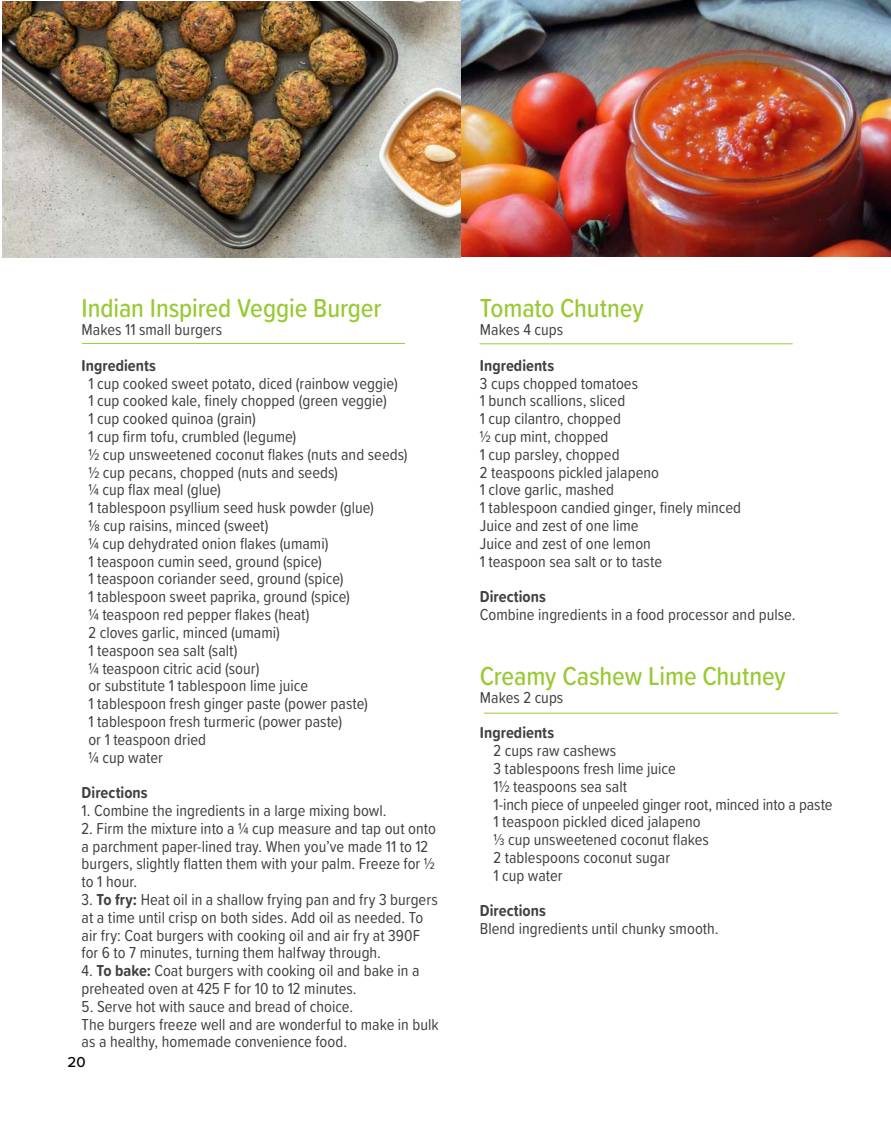
<style>
.page{position:relative;width:891px;height:1134px;background:#fff}
.page>*{position:absolute;margin:0;border:0;box-sizing:border-box;transform-origin:0 0}
.Story_Head{font:500 27px "Proxima Soft Cond";letter-spacing:-.005em;color:#99c933}
.Story_Head-2{font:16.5px/17.9px "Proxima Soft Cond";color:#414042}
.Story_Head-3{font:700 16.5px "Proxima Soft Cond";color:#414042}
.t1{font:500 15px "Proxima Nova";color:#000}
.s1{font-weight:700}
</style>
<div class="page">
<img style="left:462px;top:0;width:429px;height:257px">
<img style="left:2px;top:2px;width:459px;height:255px">
<hr style="left:82px;top:343px;width:323px;height:1px;background:#9aca3c">
<hr style="left:480px;top:343px;width:313px;height:1px;background:#9aca3c">
<hr style="left:484px;top:713px;width:354px;height:1px;background:#9aca3c">
<p class="Story_Head" style="left:82px;top:288px;width:301px">Indian Inspired Veggie Burger</p>
<p class="Story_Head-2" style="left:82px;top:320px;width:142px">Makes 11 small burgers</p>
<p class="Story_Head-3" style="left:82px;top:353px;width:76px">Ingredients</p>
<p class="Story_Head-2" style="left:88px;top:373px;width:311px">1 cup cooked sweet potato, diced (rainbow veggie)</p>
<p class="Story_Head-2" style="left:88px;top:391px;width:300px">1 cup cooked kale, finely chopped (green veggie)</p>
<p class="Story_Head-2" style="left:88px;top:409px;width:169px">1 cup cooked quinoa (grain)</p>
<p class="Story_Head-2" style="left:88px;top:427px;width:210px">1 cup firm tofu, crumbled (legume)</p>
<p class="Story_Head-2" style="left:88px;top:445px;width:321px">½ cup unsweetened coconut flakes (nuts and seeds)</p>
<p class="Story_Head-2" style="left:88px;top:463px;width:251px">½ cup pecans, chopped (nuts and seeds)</p>
<p class="Story_Head-2" style="left:88px;top:480px;width:134px">¼ cup flax meal (glue)</p>
<p class="Story_Head-2" style="left:88px;top:498px;width:287px">1 tablespoon psyllium seed husk powder (glue)</p>
<p class="Story_Head-2" style="left:88px;top:516px;width:182px">⅛ cup raisins, minced (sweet)</p>
<p class="Story_Head-2" style="left:88px;top:534px;width:242px">¼ cup dehydrated onion flakes (umami)</p>
<p class="Story_Head-2" style="left:88px;top:552px;width:235px">1 teaspoon cumin seed, ground (spice)</p>
<p class="Story_Head-2" style="left:88px;top:569px;width:257px">1 teaspoon coriander seed, ground (spice)</p>
<p class="Story_Head-2" style="left:88px;top:587px;width:263px">1 tablespoon sweet paprika, ground (spice)</p>
<p class="Story_Head-2" style="left:88px;top:605px;width:223px">¼ teaspoon red pepper flakes (heat)</p>
<p class="Story_Head-2" style="left:88px;top:623px;width:193px">2 cloves garlic, minced (umami)</p>
<p class="Story_Head-2" style="left:88px;top:641px;width:151px">1 teaspoon sea salt (salt)</p>
<p class="Story_Head-2" style="left:88px;top:658px;width:221px">¼ teaspoon citric acid (sour)<br>or substitute 1 tablespoon lime juice</p>
<p class="Story_Head-2" style="left:88px;top:694px;width:281px">1 tablespoon fresh ginger paste (power paste)</p>
<p class="Story_Head-2" style="left:88px;top:712px;width:255px">1 tablespoon fresh turmeric (power paste) or 1 teaspoon dried</p>
<p class="Story_Head-2" style="left:88px;top:747px;width:76px">¼ cup water</p>
<p class="Story_Head-3" style="left:82px;top:780px;width:68px">Directions</p>
<p class="Story_Head-2" style="left:82px;top:801px;width:306px">1. Combine the ingredients in a large mixing bowl.</p>
<p class="Story_Head-2" style="left:82px;top:819px;width:356px">2. Firm the mixture into a ¼ cup measure and tap out onto a parchment paper-lined tray. When you’ve made 11 to 12 burgers, slightly flatten them with your palm. Freeze for ½ to 1 hour.</p>
<p class="Story_Head-2" style="left:82px;top:890px;width:358px">3. <span class="s1">To fry:</span> Heat oil in a shallow frying pan and fry 3 burgers at a time until crisp on both sides. Add oil as needed. To air fry: Coat burgers with cooking oil and air fry at 390F for 6 to 7 minutes, turning them halfway through.</p>
<p class="Story_Head-2" style="left:82px;top:961px;width:339px">4. <span class="s1">To bake:</span> Coat burgers with cooking oil and bake in a preheated oven at 425 F for 10 to 12 minutes.</p>
<p class="Story_Head-2" style="left:82px;top:997px;width:273px">5. Serve hot with sauce and bread of choice.</p>
<p class="Story_Head-2" style="left:82px;top:1014px;width:359px">The burgers freeze well and are wonderful to make in bulk as a healthy, homemade convenience food.</p>
<p class="t1" style="left:68px;top:1050px;width:20px">20</p>
<p class="Story_Head" style="left:480px;top:288px;width:165px">Tomato Chutney</p>
<p class="Story_Head-2" style="left:480px;top:320px;width:85px">Makes 4 cups</p>
<p class="Story_Head-3" style="left:480px;top:353px;width:76px">Ingredients</p>
<p class="Story_Head-2" style="left:480px;top:373px;width:160px">3 cups chopped tomatoes</p>
<p class="Story_Head-2" style="left:480px;top:391px;width:147px">1 bunch scallions, sliced</p>
<p class="Story_Head-2" style="left:480px;top:409px;width:143px">1 cup cilantro, chopped</p>
<p class="Story_Head-2" style="left:480px;top:427px;width:130px">½ cup mint, chopped</p>
<p class="Story_Head-2" style="left:480px;top:445px;width:141px">1 cup parsley, chopped</p>
<p class="Story_Head-2" style="left:480px;top:463px;width:181px">2 teaspoons pickled jalapeno</p>
<p class="Story_Head-2" style="left:480px;top:480px;width:136px">1 clove garlic, mashed</p>
<p class="Story_Head-2" style="left:480px;top:498px;width:263px">1 tablespoon candied ginger, finely minced</p>
<p class="Story_Head-2" style="left:480px;top:516px;width:160px">Juice and zest of one lime</p>
<p class="Story_Head-2" style="left:480px;top:534px;width:173px">Juice and zest of one lemon</p>
<p class="Story_Head-2" style="left:480px;top:552px;width:184px">1 teaspoon sea salt or to taste</p>
<p class="Story_Head-3" style="left:480px;top:584px;width:68px">Directions</p>
<p class="Story_Head-2" style="left:480px;top:605px;width:317px">Combine ingredients in a food processor and pulse.</p>
<p class="Story_Head" style="left:480px;top:656px;width:307px">Creamy Cashew Lime Chutney</p>
<p class="Story_Head-2" style="left:480px;top:688px;width:85px">Makes 2 cups</p>
<p class="Story_Head-3" style="left:480px;top:720px;width:76px">Ingredients</p>
<p class="Story_Head-2" style="left:493px;top:741px;width:124px">2 cups raw cashews</p>
<p class="Story_Head-2" style="left:493px;top:759px;width:184px">3 tablespoons fresh lime juice</p>
<p class="Story_Head-2" style="left:493px;top:777px;width:135px">1½ teaspoons sea salt</p>
<p class="Story_Head-2" style="left:493px;top:794px;width:341px">1-inch piece of unpeeled ginger root, minced into a paste</p>
<p class="Story_Head-2" style="left:493px;top:812px;width:209px">1 teaspoon pickled diced jalapeno</p>
<p class="Story_Head-2" style="left:493px;top:830px;width:217px">⅓ cup unsweetened coconut flakes</p>
<p class="Story_Head-2" style="left:493px;top:848px;width:178px">2 tablespoons coconut sugar</p>
<p class="Story_Head-2" style="left:493px;top:866px;width:71px">1 cup water</p>
<p class="Story_Head-3" style="left:480px;top:899px;width:68px">Directions</p>
<p class="Story_Head-2" style="left:480px;top:919px;width:240px">Blend ingredients until chunky smooth.</p>
</div>
